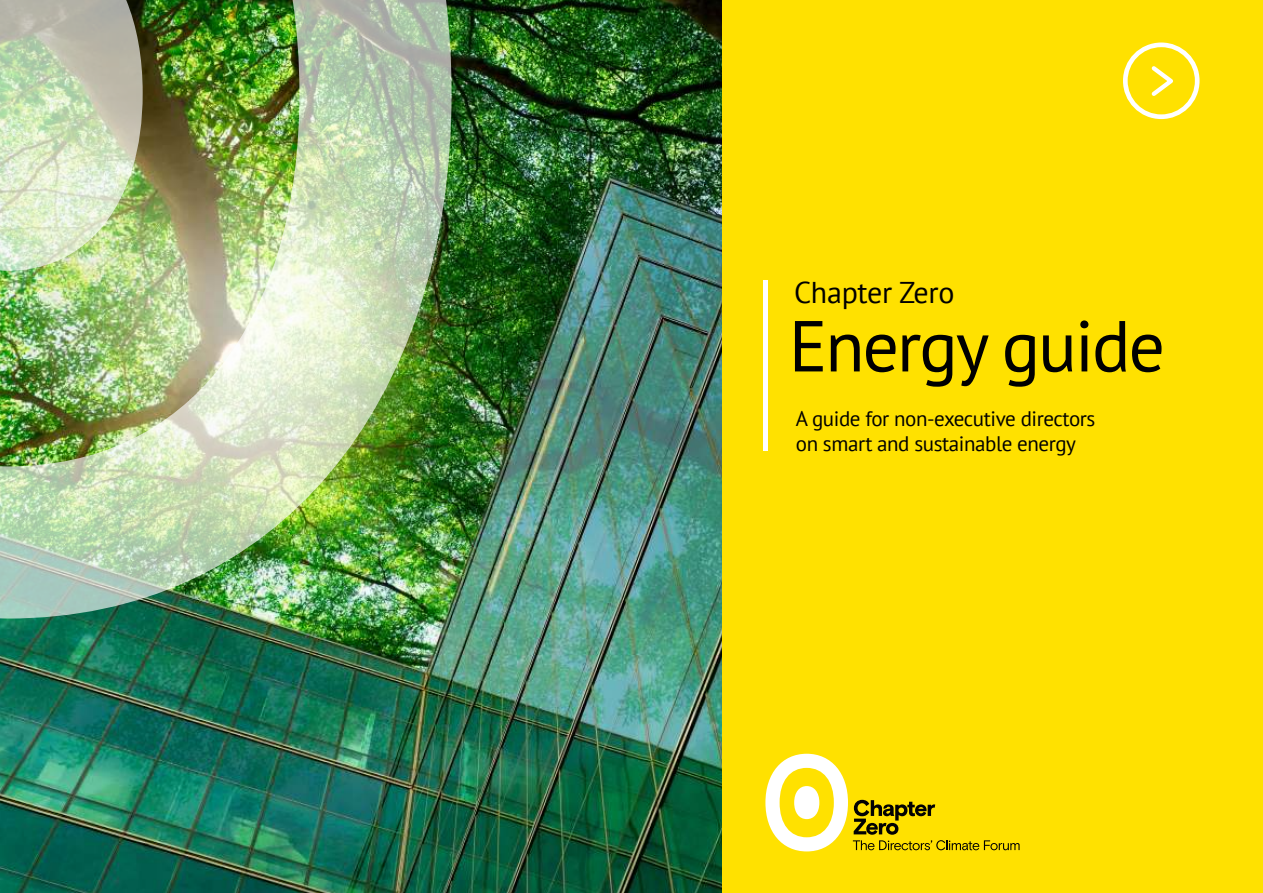
<style>
.page{position:relative;width:1263px;height:893px;background:#fff}
.page>*{position:absolute;margin:0;border:0;box-sizing:border-box;transform-origin:0 0}
.t1{font:72px "PT Sans";letter-spacing:-.03em;color:#000}
.t2{font:30px "PT Sans";letter-spacing:-.01em;color:#000}
.t3{font:21px/25.2px "PT Sans";letter-spacing:-.02em;color:#000}
</style>
<div class="page">
<img style="left:0;top:0;width:723px;height:893px">
<div style="left:723px;top:0;width:540px;height:893px;background:#ffe100"></div>
<img style="left:0;top:0;width:452px;height:619px">
<svg style="left:765px;top:754px;width:254px;height:97px"></svg>
<hr style="left:763px;top:281px;width:4px;height:170px;background:#fff">
<svg style="left:1123px;top:43px;width:76px;height:76px"></svg>
<h2 class="t2" style="left:794px;top:279px;width:162px">Chapter Zero</h2>
<h1 class="t1" style="left:789px;top:314px;width:378px">Energy guide</h1>
<p class="t3" style="left:796px;top:407px;width:301px">A guide for non-executive directors on smart and sustainable energy</p>
</div>
